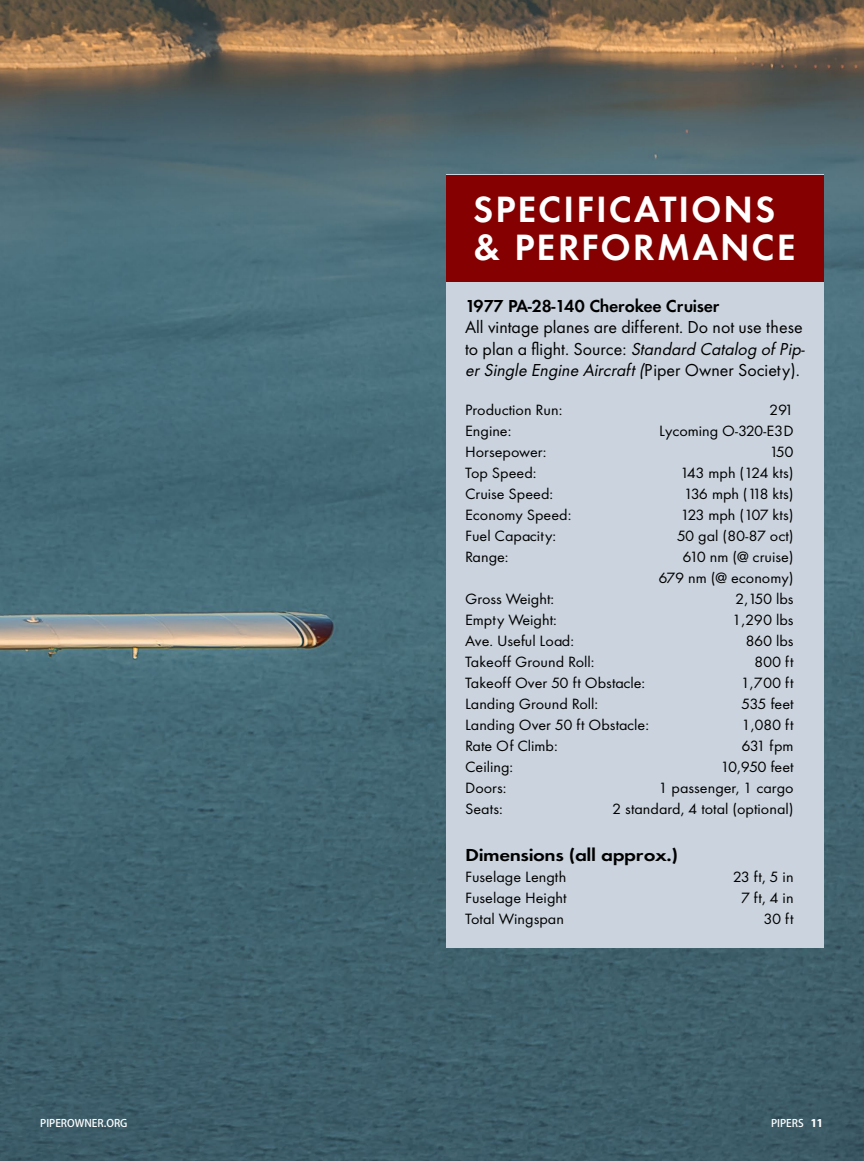
<style>
.page{position:relative;width:864px;height:1161px;background:#fff}
.page>*{position:absolute;margin:0;border:0;box-sizing:border-box;transform-origin:0 0}
.Table_Title_Header{font:37.95px "Futura Demi Bold DTC";letter-spacing:.05em;color:#fff}
.table_copy{font:18px/21.6px "Futura Book DTC";color:#000}
.table_Subhead{font:18px "Futura Demi Bold DTC";letter-spacing:-.02em;color:#000}
.table_Subhead-2{font:18px "Futura Demi Bold DTC";letter-spacing:-.02em;color:#000;scale:1.16 1}
.table_spec_info{font:15.45px "Futura Book DTC";color:#000;scale:1.05 1}
.table_spec_info-2{font:15.45px "Futura Book DTC";letter-spacing:-.03em;color:#000;scale:1.05 1}
.table_spec_info-3{font:15.45px "Futura Book DTC";letter-spacing:-.04em;color:#000;scale:1.05 1}
.table_spec_info-4{font:15.45px "Futura Book DTC";letter-spacing:-.02em;color:#000;scale:1.05 1}
.t1{font:500 10.5px "Koz Go Pro";color:#fff}
.s1{font-family:"Futura Book Oblique DTC"}
.s2{font-weight:800}
</style>
<div class="page">
<img style="left:0;top:0;width:864px;height:1161px">
<div style="left:446px;top:175px;width:378px;height:773px;background:#cbd4de"></div>
<div style="left:446px;top:175px;width:378px;height:106px;background:#840001"></div>
<p class="Table_Title_Header" style="left:473px;top:187px;width:304px">SPECIFICATIONS</p>
<p class="Table_Title_Header" style="left:473px;top:225px;width:324px">&amp; PERFORMANCE</p>
<p class="table_Subhead" style="left:465px;top:295px;width:256px">1977 PA-28-140 Cherokee Cruiser</p>
<p class="table_copy" style="left:465px;top:316px;width:341px">All vintage planes are different. Do not use these to plan a flight. Source: <span class="s1">Standard Catalog of Pip&shy;er Single Engine Aircraft (</span>Piper Owner Society).</p>
<p class="table_spec_info" style="left:465px;top:401px;width:94px">Production Run:</p>
<p class="table_spec_info" style="left:769px;top:401px;width:25px">291</p>
<p class="table_spec_info" style="left:465px;top:422px;width:46px">Engine:</p>
<p class="table_spec_info" style="left:659px;top:422px;width:130px">Lycoming O-320-E3D</p>
<p class="table_spec_info" style="left:465px;top:443px;width:79px">Horsepower:</p>
<p class="table_spec_info" style="left:770px;top:443px;width:24px">150</p>
<p class="table_spec_info" style="left:465px;top:464px;width:70px">Top Speed:</p>
<p class="table_spec_info" style="left:680px;top:464px;width:110px">143 mph (124 kts)</p>
<p class="table_spec_info" style="left:465px;top:485px;width:85px">Cruise Speed:</p>
<p class="table_spec_info-2" style="left:684px;top:485px;width:106px">136 mph (118 kts)</p>
<p class="table_spec_info" style="left:465px;top:506px;width:103px">Economy Speed:</p>
<p class="table_spec_info-3" style="left:680px;top:506px;width:109px">123 mph (107 kts)</p>
<p class="table_spec_info" style="left:465px;top:527px;width:88px">Fuel Capacity:</p>
<p class="table_spec_info" style="left:677px;top:527px;width:113px">50 gal (80-87 oct)</p>
<p class="table_spec_info" style="left:465px;top:548px;width:43px">Range:</p>
<p class="table_spec_info" style="left:683px;top:548px;width:107px">610 nm (@ cruise)</p>
<p class="table_spec_info" style="left:659px;top:569px;width:130px">679 nm (@ economy)</p>
<p class="table_spec_info" style="left:465px;top:590px;width:86px">Gross Weight:</p>
<p class="table_spec_info" style="left:735px;top:590px;width:57px">2,150 lbs</p>
<p class="table_spec_info" style="left:465px;top:611px;width:89px">Empty Weight:</p>
<p class="table_spec_info" style="left:732px;top:611px;width:60px">1,290 lbs</p>
<p class="table_spec_info" style="left:465px;top:632px;width:105px">Ave. Useful Load:</p>
<p class="table_spec_info" style="left:746px;top:632px;width:47px">860 lbs</p>
<p class="table_spec_info" style="left:465px;top:653px;width:125px">Takeoff Ground Roll:</p>
<p class="table_spec_info" style="left:754px;top:653px;width:39px">800 ft</p>
<p class="table_spec_info" style="left:465px;top:674px;width:173px">Takeoff Over 50 ft Obstacle:</p>
<p class="table_spec_info" style="left:741px;top:674px;width:52px">1,700 ft</p>
<p class="table_spec_info" style="left:465px;top:695px;width:128px">Landing Ground Roll:</p>
<p class="table_spec_info" style="left:741px;top:695px;width:51px">535 feet</p>
<p class="table_spec_info" style="left:465px;top:716px;width:177px">Landing Over 50 ft Obstacle:</p>
<p class="table_spec_info" style="left:742px;top:716px;width:51px">1,080 ft</p>
<p class="table_spec_info" style="left:465px;top:737px;width:90px">Rate Of Climb:</p>
<p class="table_spec_info" style="left:741px;top:737px;width:51px">631 fpm</p>
<p class="table_spec_info" style="left:465px;top:758px;width:47px">Ceiling:</p>
<p class="table_spec_info-4" style="left:721px;top:758px;width:71px">10,950 feet</p>
<p class="table_spec_info" style="left:465px;top:779px;width:41px">Doors:</p>
<p class="table_spec_info" style="left:659px;top:779px;width:130px">1 passenger, 1 cargo</p>
<p class="table_spec_info" style="left:465px;top:800px;width:37px">Seats:</p>
<p class="table_spec_info" style="left:612px;top:800px;width:174px">2 standard, 4 total (optional)</p>
<p class="table_Subhead-2" style="left:465px;top:844px;width:185px">Dimensions (all approx.)</p>
<p class="table_spec_info" style="left:465px;top:868px;width:98px">Fuselage Length</p>
<p class="table_spec_info" style="left:733px;top:868px;width:59px">23 ft, 5 in</p>
<p class="table_spec_info" style="left:465px;top:889px;width:98px">Fuselage Height</p>
<p class="table_spec_info" style="left:741px;top:889px;width:52px">7 ft, 4 in</p>
<p class="table_spec_info" style="left:465px;top:910px;width:96px">Total Wingspan</p>
<p class="table_spec_info" style="left:764px;top:910px;width:30px">30 ft</p>
<p class="t1" style="left:40px;top:1116px;width:89px">PIPEROWNER.ORG</p>
<p class="t1" style="left:771px;top:1116px;width:54px">PIPERS <span class="s2">11</span></p>
</div>
